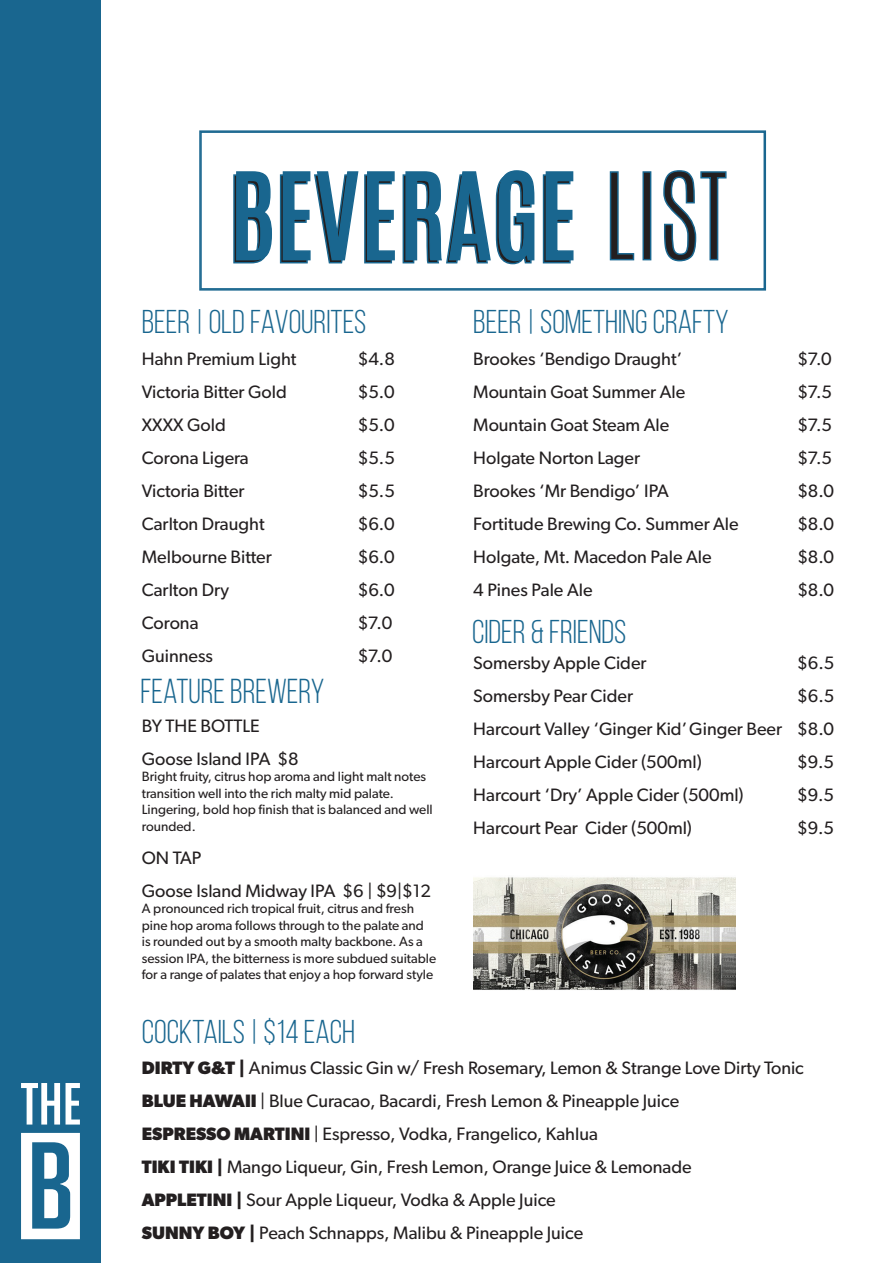
<style>
.page{position:relative;width:893px;height:1263px;background:#fff}
.page>*{position:absolute;margin:0;border:0;box-sizing:border-box;transform-origin:0 0}
.t1{font:102px "Antonio";color:#19668f}
.t2{font:34.65px "Bebas Neue";color:#19668f;scale:.95 1}
.t3{font:33px "Bebas Neue";color:#19668f}
.t4{font:18px/33px "Gibson";color:#231f20}
.t5{font:13.5px/16.5px "Gibson";color:#231f20}
.s1{color:#231f20}
.s2{font-weight:300;color:#231f20}
.s3{font-weight:700}
</style>
<div class="page">
<div style="left:0;top:0;width:101px;height:1262px;background:#19668f"></div>
<div style="left:0;top:996px;width:100px;height:267px;background:#19668f"></div>
<svg style="left:21px;top:1083px;width:39px;height:41px"></svg>
<svg style="left:66px;top:1083px;width:14px;height:41px"></svg>
<svg style="left:21px;top:1133px;width:59px;height:106px"></svg>
<svg style="left:199px;top:130px;width:568px;height:161px"></svg>
<div style="left:200px;top:131px;width:565px;height:159px;border:2px solid #19668f"></div>
<img style="left:473px;top:877px;width:262px;height:113px">
<h1 class="t1" style="left:229px;top:141px;width:500px">BEVERAG<span class="s1">E</span> <span class="s2">LIST</span></h1>
<h3 class="t3" style="left:142px;top:304px;width:226px">BEER | OLD FAVOURITES</h3>
<h3 class="t3" style="left:473px;top:304px;width:257px">BEER | SOMETHING CRAFTY</h3>
<p class="t4" style="left:142px;top:342px;width:156px">Hahn Premium Light</p>
<p class="t4" style="left:358px;top:342px;width:39px">$4.8</p>
<p class="t4" style="left:142px;top:375px;width:147px">Victoria Bitter Gold</p>
<p class="t4" style="left:358px;top:375px;width:38px">$5.0</p>
<p class="t4" style="left:142px;top:408px;width:86px">XXXX Gold</p>
<p class="t4" style="left:358px;top:408px;width:38px">$5.0</p>
<p class="t4" style="left:142px;top:441px;width:108px">Corona Ligera</p>
<p class="t4" style="left:358px;top:441px;width:39px">$5.5</p>
<p class="t4" style="left:142px;top:474px;width:104px">Victoria Bitter</p>
<p class="t4" style="left:358px;top:474px;width:39px">$5.5</p>
<p class="t4" style="left:142px;top:507px;width:124px">Carlton Draught</p>
<p class="t4" style="left:358px;top:507px;width:38px">$6.0</p>
<p class="t4" style="left:142px;top:540px;width:131px">Melbourne Bitter</p>
<p class="t4" style="left:358px;top:540px;width:38px">$6.0</p>
<p class="t4" style="left:142px;top:573px;width:89px">Carlton Dry</p>
<p class="t4" style="left:358px;top:573px;width:38px">$6.0</p>
<p class="t4" style="left:142px;top:606px;width:58px">Corona</p>
<p class="t4" style="left:358px;top:606px;width:36px">$7.0</p>
<p class="t4" style="left:142px;top:639px;width:73px">Guinness</p>
<p class="t4" style="left:358px;top:639px;width:36px">$7.0</p>
<h2 class="t2" style="left:141px;top:672px;width:195px">FEATURE BREWERY</h2>
<p class="t4" style="left:142px;top:709px;width:158px">BY THE BOTTLE<br>Goose Island IPA $8</p>
<p class="t5" style="left:142px;top:768px;width:292px">Bright fruity, citrus hop aroma and light malt notes transition well into the rich malty mid palate.<br>Lingering, bold hop finish that is balanced and well rounded.</p>
<p class="t4" style="left:142px;top:841px;width:291px">ON TAP<br>Goose Island Midway IPA $6 | $9|$12</p>
<p class="t5" style="left:142px;top:900px;width:296px">A pronounced rich tropical fruit, citrus and fresh pine hop aroma follows through to the palate and<br>is rounded out by a smooth malty backbone. As a session IPA, the bitterness is more subdued suitable for a range of palates that enjoy a hop forward style</p>
<p class="t4" style="left:473px;top:342px;width:211px">Brookes ‘Bendigo Draught’</p>
<p class="t4" style="left:797px;top:342px;width:36px">$7.0</p>
<p class="t4" style="left:473px;top:375px;width:214px">Mountain Goat Summer Ale</p>
<p class="t4" style="left:797px;top:375px;width:36px">$7.5</p>
<p class="t4" style="left:473px;top:408px;width:197px">Mountain Goat Steam Ale</p>
<p class="t4" style="left:797px;top:408px;width:36px">$7.5</p>
<p class="t4" style="left:473px;top:441px;width:168px">Holgate Norton Lager</p>
<p class="t4" style="left:797px;top:441px;width:36px">$7.5</p>
<p class="t4" style="left:473px;top:474px;width:197px">Brookes ‘Mr Bendigo’ IPA</p>
<p class="t4" style="left:797px;top:474px;width:38px">$8.0</p>
<p class="t4" style="left:473px;top:507px;width:267px">Fortitude Brewing Co. Summer Ale</p>
<p class="t4" style="left:797px;top:507px;width:38px">$8.0</p>
<p class="t4" style="left:473px;top:540px;width:240px">Holgate, Mt. Macedon Pale Ale</p>
<p class="t4" style="left:797px;top:540px;width:38px">$8.0</p>
<p class="t4" style="left:473px;top:573px;width:121px">4 Pines Pale Ale</p>
<p class="t4" style="left:797px;top:573px;width:38px">$8.0</p>
<h3 class="t3" style="left:472px;top:614px;width:156px">CIDER &amp; FRIENDS</h3>
<p class="t4" style="left:473px;top:646px;width:175px">Somersby Apple Cider</p>
<p class="t4" style="left:797px;top:646px;width:39px">$6.5</p>
<p class="t4" style="left:473px;top:679px;width:161px">Somersby Pear Cider</p>
<p class="t4" style="left:473px;top:679px;width:363px;text-align:justify;text-indent:324px">$6.5<br>Harcourt Valley ‘Ginger Kid’Ginger Beer $8.0<br>Harcourt Apple Cider (500ml)</p>
<p class="t4" style="left:797px;top:745px;width:38px">$9.5</p>
<p class="t4" style="left:473px;top:778px;width:272px">Harcourt ‘Dry’ Apple Cider (500ml)</p>
<p class="t4" style="left:797px;top:778px;width:38px">$9.5</p>
<p class="t4" style="left:473px;top:811px;width:220px">Harcourt Pear Cider (500ml)</p>
<p class="t4" style="left:797px;top:811px;width:38px">$9.5</p>
<h3 class="t3" style="left:142px;top:1014px;width:215px">COCKTAILS | $14 EACH</h3>
<p class="t4" style="left:142px;top:1051px;width:663px"><span class="s3">DIRTY G&amp;T |</span> Animus Classic Gin w/ Fresh Rosemary, Lemon &amp; Strange Love Dirty Tonic <span class="s3">BLUE HAWAII</span> | Blue Curacao, Bacardi, Fresh Lemon &amp; Pineapple Juice<br><span class="s3">ESPRESSO MARTINI</span> | Espresso, Vodka, Frangelico, Kahlua<br><span class="s3">TIKI TIKI |</span> Mango Liqueur, Gin, Fresh Lemon, Orange Juice &amp; Lemonade<br><span class="s3">APPLETINI |</span> Sour Apple Liqueur, Vodka &amp; Apple Juice<br><span class="s3">SUNNY BOY |</span> Peach Schnapps, Malibu &amp; Pineapple Juice</p>
</div>
